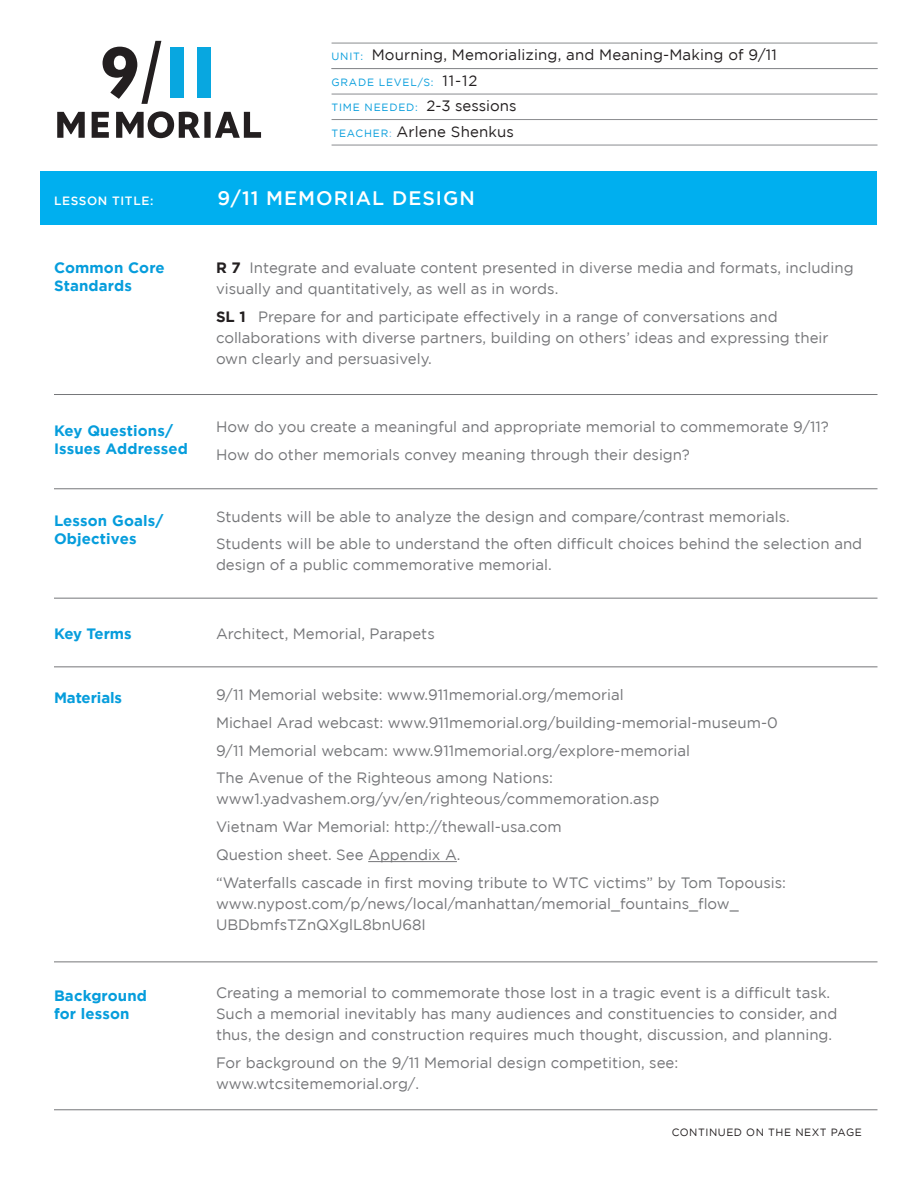
<style>
.page{position:relative;width:918px;height:1188px;background:#fff}
.page>*{position:absolute;margin:0;border:0;box-sizing:border-box;transform-origin:0 0}
.t1{font:500 19.5px "Gotham";letter-spacing:.05em;color:#fff}
.t2{font:15px/21px "Gotham";color:#757679}
.t3{font:700 15px/18px "Gotham";letter-spacing:.01em;color:#069ddc}
.t4{font:15px "Gotham";letter-spacing:.01em;color:#231f20}
.t5{font:700 15px "Gotham";letter-spacing:-.02em;color:#069ddc}
.t6{font:500 12px "Gotham";letter-spacing:.05em;color:#fff}
.t7{font:10.5px "Gotham";letter-spacing:.075em;color:#069ddc}
.t8{font:10.5px "Gotham";letter-spacing:.05em;color:#231f20}
.s1{font-size:10.5px;color:#069ddc}
.s2{font-size:15px;color:#231f20}
.s3{font-size:10.5px;color:#62b6e6}
.s4{font-weight:700;color:#231f20}
</style>
<div class="page">
<hr style="left:332px;top:43px;width:545px;height:1px;background:#8a8c8f">
<hr style="left:332px;top:68px;width:545px;height:1px;background:#8a8c8f">
<hr style="left:332px;top:94px;width:545px;height:1px;background:#8a8c8f">
<hr style="left:332px;top:119px;width:545px;height:1px;background:#8a8c8f">
<hr style="left:332px;top:145px;width:545px;height:1px;background:#8a8c8f">
<div style="left:40px;top:171px;width:838px;height:54px;background:#00afef"></div>
<hr style="left:54px;top:394px;width:824px;height:1px;background:#757679">
<hr style="left:54px;top:488px;width:824px;height:1px;background:#757679">
<hr style="left:54px;top:598px;width:824px;height:1px;background:#757679">
<hr style="left:54px;top:666px;width:824px;height:1px;background:#757679">
<svg style="left:92px;top:112px;width:17px;height:26px"></svg>
<svg style="left:57px;top:112px;width:28px;height:26px"></svg>
<div style="left:171px;top:47px;width:13px;height:51px;background:#08a7e0"></div>
<div style="left:197px;top:47px;width:14px;height:51px;background:#08a7e0"></div>
<svg style="left:103px;top:41px;width:58px;height:63px"></svg>
<svg style="left:116px;top:111px;width:145px;height:27px"></svg>
<hr style="left:368px;top:861px;width:89px;height:1px;background:#757679">
<hr style="left:54px;top:1109px;width:824px;height:1px;background:#757679">
<hr style="left:54px;top:962px;width:824px;height:1px;background:#757679">
<p class="t4" style="left:332px;top:47px;width:447px"><span class="s1">UNIT:</span> Mourning, Memorializing, and Meaning-Making of 9/11</p>
<p class="t7" style="left:332px;top:76px;width:148px">GRADE LEVEL/S: <span class="s2">11-12</span></p>
<p class="t7" style="left:332px;top:102px;width:187px">TIME NEEDED: <span class="s2">2-3 sessions</span></p>
<p class="t4" style="left:332px;top:123px;width:184px"><span class="s1">TEACHER</span><span class="s3">:</span> Arlene Shenkus</p>
<p class="t6" style="left:54px;top:194px;width:101px">LESSON TITLE:</p>
<p class="t1" style="left:218px;top:187px;width:259px">9/11 MEMORIAL DESIGN</p>
<p class="t3" style="left:54px;top:259px;width:112px">Common Core<br>Standards</p>
<p class="t2" style="left:216px;top:257px;width:639px"><span class="s4">R 7</span> Integrate and evaluate content presented in diverse media and formats, including visually and quantitatively, as well as in words.</p>
<p class="t2" style="left:216px;top:306px;width:614px"><span class="s4">SL 1</span> Prepare for and participate effectively in a range of conversations and collaborations with diverse partners, building on others’ ideas and expressing their own clearly and persuasively.</p>
<p class="t3" style="left:54px;top:421px;width:135px">Key Questions/<br>Issues Addressed</p>
<p class="t2" style="left:216px;top:416px;width:615px">How do you create a meaningful and appropriate memorial to commemorate 9/11?</p>
<p class="t2" style="left:216px;top:444px;width:475px">How do other memorials convey meaning through their design?</p>
<p class="t3" style="left:54px;top:511px;width:111px">Lesson Goals/<br>Objectives</p>
<p class="t2" style="left:216px;top:505px;width:575px">Students will be able to analyze the design and compare/contrast memorials.</p>
<p class="t2" style="left:216px;top:533px;width:648px">Students will be able to understand the often difficult choices behind the selection and design of a public commemorative memorial.</p>
<p class="t5" style="left:54px;top:625px;width:79px">Key Terms</p>
<p class="t2" style="left:216px;top:622px;width:220px">Architect, Memorial, Parapets</p>
<p class="t3" style="left:54px;top:688px;width:70px">Materials</p>
<p class="t2" style="left:216px;top:684px;width:409px">9/11 Memorial website: www.911memorial.org/memorial</p>
<p class="t2" style="left:216px;top:712px;width:563px">Michael Arad webcast: www.911memorial.org/building-memorial-museum-0</p>
<p class="t2" style="left:216px;top:739px;width:476px">9/11 Memorial webcam: www.911memorial.org/explore-memorial</p>
<p class="t2" style="left:216px;top:767px;width:339px">The Avenue of the Righteous among Nations:</p>
<p class="t2" style="left:216px;top:788px;width:445px">www1.yadvashem.org/yv/en/righteous/commemoration.asp</p>
<p class="t2" style="left:216px;top:816px;width:347px">Vietnam War Memorial: http://thewall-usa.com</p>
<p class="t2" style="left:216px;top:844px;width:246px">Question sheet. See Appendix A.</p>
<p class="t2" style="left:216px;top:871px;width:572px">“Waterfalls cascade in first moving tribute to WTC victims” by Tom Topousis: www.nypost.com/p/news/local/manhattan/memorial_fountains_flow_<br>UBDbmfsTZnQXglL8bnU68I</p>
<p class="t3" style="left:54px;top:987px;width:95px">Background for lesson</p>
<p class="t2" style="left:216px;top:982px;width:623px">Creating a memorial to commemorate those lost in a tragic event is a difficult task.<br>Such a memorial inevitably has many audiences and constituencies to consider, and thus, the design and construction requires much thought, discussion, and planning.</p>
<p class="t2" style="left:216px;top:1051px;width:464px">For background on the 9/11 Memorial design competition, see:</p>
<p class="t2" style="left:216px;top:1072px;width:205px">www.wtcsitememorial.org/.</p>
<p class="t8" style="left:672px;top:1126px;width:192px">CONTINUED ON THE NEXT PAGE</p>
</div>
